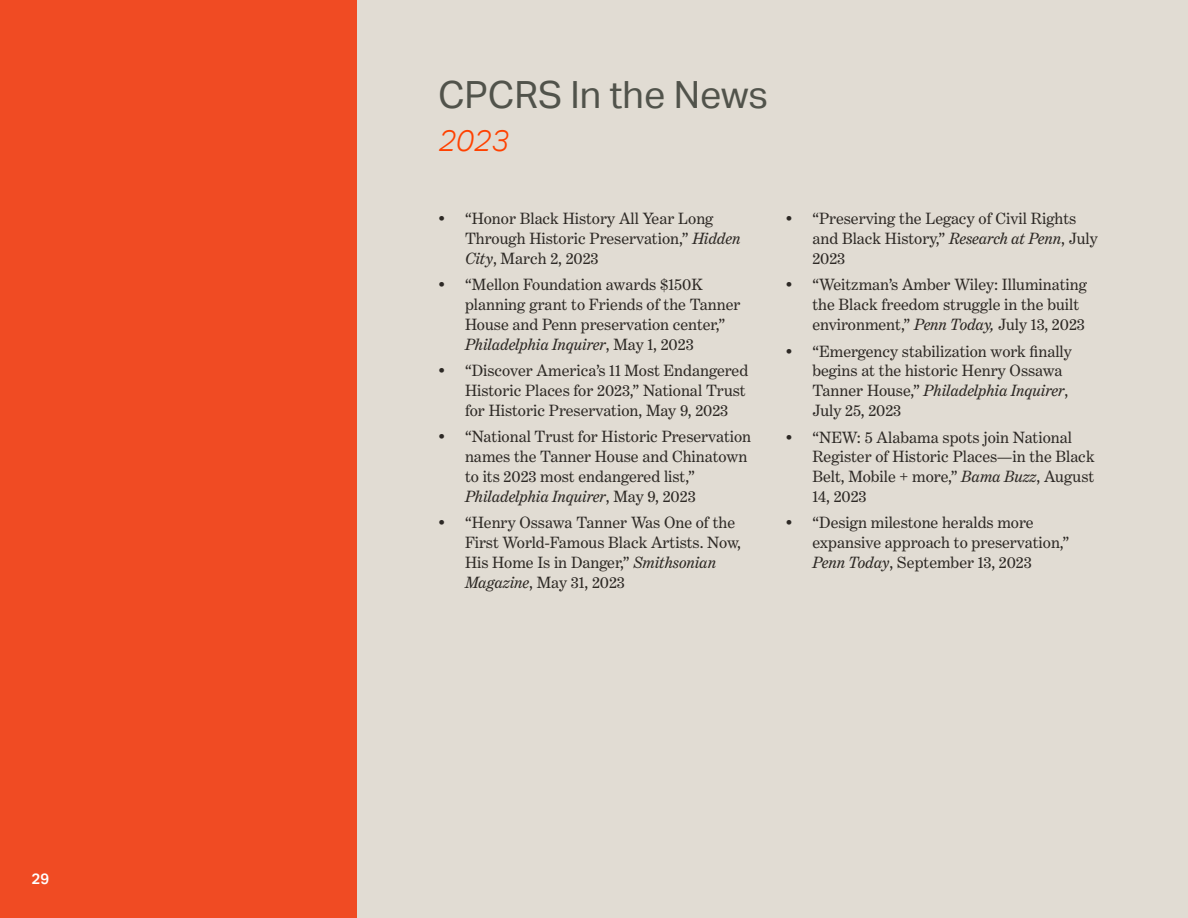
<style>
.page{position:relative;width:1188px;height:918px;background:#e1dcd3}
.page>*{position:absolute;margin:0;border:0;box-sizing:border-box;transform-origin:0 0}
.Heading{font:37.5px "Aktiv Grotesk";color:#51534b}
.subheading_no_TOC{font:italic 300 30px "Aktiv Grotesk";color:#ff4100}
.t1{font:16.5px/19.8px "Benton Modern";color:#2d2925}
.t2{font:600 15px "Aktiv Grotesk";color:#fff}
.s1{font-style:italic}
</style>
<div class="page">
<div style="left:0;top:0;width:357px;height:918px;background:#f04b23"></div>
<p class="t2" style="left:32px;top:870px;width:19px">29</p>
<p class="Heading" style="left:438px;top:73px;width:332px">CPCRS In the News</p>
<p class="subheading_no_TOC" style="left:438px;top:123px;width:73px">2023</p>
<p class="t1" style="left:465px;top:209px;width:277px;text-indent:-27px">• “Honor Black History All Year Long<br>Through Historic Preservation,” <span class="s1">Hidden<br>City</span>, March 2, 2023</p>
<p class="t1" style="left:465px;top:275px;width:277px;text-indent:-27px">• “Mellon Foundation awards $150K planning grant to Friends of the Tanner House and Penn preservation center,” <span class="s1">Philadelphia Inquirer</span>, May 1, 2023</p>
<p class="t1" style="left:465px;top:361px;width:285px;text-indent:-27px">• “Discover America’s 11 Most Endangered<br>Historic Places for 2023,” National Trust for Historic Preservation, May 9, 2023</p>
<p class="t1" style="left:465px;top:427px;width:288px;text-indent:-27px">• “National Trust for Historic Preservation names the Tanner House and Chinatown to its 2023 most endangered list,” <span class="s1">Philadelphia Inquirer</span>, May 9, 2023</p>
<p class="t1" style="left:465px;top:513px;width:278px;text-indent:-27px">• “Henry Ossawa Tanner Was One of the First World-Famous Black Artists. Now, His Home Is in Danger,” <span class="s1">Smithsonian Magazine</span>, May 31, 2023</p>
<p class="t1" style="left:812px;top:209px;width:287px;text-indent:-27px">• “Preserving the Legacy of Civil Rights and Black History,” <span class="s1">Research at Penn</span>, July<br>2023</p>
<p class="t1" style="left:812px;top:275px;width:276px;text-indent:-27px">• “Weitzman’s Amber Wiley: Illuminating the Black freedom struggle in the built environment,” <span class="s1">Penn Today,</span> July 13, 2023</p>
<p class="t1" style="left:812px;top:341px;width:261px;text-indent:-27px">• “Emergency stabilization work finally begins at the historic Henry Ossawa<br>Tanner House,” <span class="s1">Philadelphia Inquirer</span>,<br>July 25, 2023</p>
<p class="t1" style="left:812px;top:427px;width:284px;text-indent:-27px">• “NEW: 5 Alabama spots join National<br>Register of Historic Places—in the Black<br>Belt, Mobile + more,” <span class="s1">Bama Buzz</span>, August<br>14, 2023</p>
<p class="t1" style="left:812px;top:513px;width:259px;text-indent:-27px">• “Design milestone heralds more expansive approach to preservation,”<br><span class="s1">Penn Today</span>, September 13, 2023</p>
</div>
